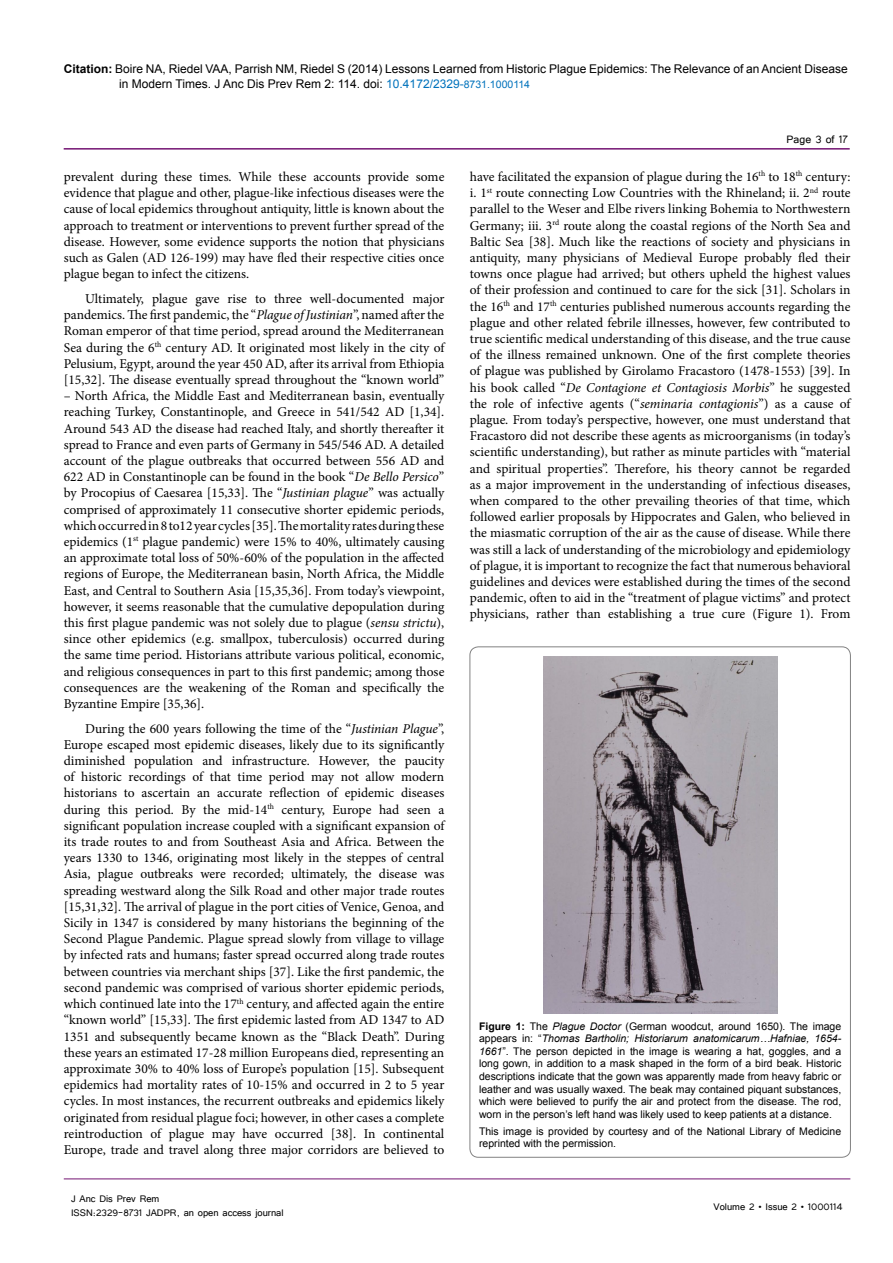
<style>
.page{position:relative;width:893px;height:1263px;background:#fff}
.page>*{position:absolute;margin:0;border:0;box-sizing:border-box;transform-origin:0 0}
.t1{font:13.5px/16.2px "Minion Pro";color:#000;text-align:justify}
.t2{font:13.5px "Tunga";color:#000}
.t3{font:12px/15px "Arial";color:#000}
.t4{font:12px/14.4px "Tunga";color:#000}
.t5{font:10.5px/12.6px "Arial";color:#000;text-align:justify}
.s1{font-weight:700}
.s2{color:#0072bc}
.s3{font-size:10.5px;color:#0072bc}
.s4{font-style:italic}
</style>
<div class="page">
<hr style="left:64px;top:148px;width:786px;height:2px;background:#741472">
<hr style="left:64px;top:1179px;width:786px;height:1px;background:#741472">
<img style="left:543px;top:657px;width:234px;height:356px">
<p class="t3" style="left:119px;top:61px;width:730px;text-indent:-55px"><span class="s1">Citation:</span> Boire NA, Riedel VAA, Parrish NM, Riedel S (2014) Lessons Learned from Historic Plague Epidemics: The Relevance of an Ancient Disease in Modern Times. J Anc Dis Prev Rem 2: 114. doi: <span class="s2">10.4172/2329-</span><span class="s3">8731.1000114</span></p>
<p class="t1" style="left:64px;top:169px;width:382px">prevalent during these times. While these accounts provide some evidence that plague and other, plague-like infectious diseases were the cause of local epidemics throughout antiquity, little is known about the approach to treatment or interventions to prevent further spread of the disease. However, some evidence supports the notion that physicians such as Galen (AD 126-199) may have fled their respective cities once plague began to infect the citizens.</p>
<p class="t1" style="left:64px;top:291px;width:382px;text-indent:21px">Ultimately, plague gave rise to three well-documented major pandemics. The first pandemic, the “<span class="s4">Plague of Justinian</span>”, named after the Roman emperor of that time period, spread around the Mediterranean Sea during the 6<sup>th</sup> century AD. It originated most likely in the city of Pelusium, Egypt, around the year 450 AD, after its arrival from Ethiopia [15,32]. The disease eventually spread throughout the “known world”</p>
<p class="t1" style="left:64px;top:388px;width:382px">– North Africa, the Middle East and Mediterranean basin, eventually reaching Turkey, Constantinople, and Greece in 541/542 AD [1,34].<br>Around 543 AD the disease had reached Italy, and shortly thereafter it spread to France and even parts of Germany in 545/546 AD. A detailed account of the plague outbreaks that occurred between 556 AD and 622 AD in Constantinople can be found in the book “<span class="s4">De Bello Persico</span>” by Procopius of Caesarea [15,33]. The “<span class="s4">Justinian plague</span>” was actually comprised of approximately 11 consecutive shorter epidemic periods, which occurred in 8 to12 year cycles [35]. The mortality rates during these epidemics (1<sup>st</sup> plague pandemic) were 15% to 40%, ultimately causing an approximate total loss of 50%-60% of the population in the affected regions of Europe, the Mediterranean basin, North Africa, the Middle East, and Central to Southern Asia [15,35,36]. From today’s viewpoint, however, it seems reasonable that the cumulative depopulation during this first plague pandemic was not solely due to plague (<span class="s4">sensu strictu</span>), since other epidemics (e.g. smallpox, tuberculosis) occurred during the same time period. Historians attribute various political, economic, and religious consequences in part to this first pandemic; among those consequences are the weakening of the Roman and specifically the Byzantine Empire [35,36].</p>
<p class="t1" style="left:64px;top:720px;width:382px;text-indent:21px">During the 600 years following the time of the “<span class="s4">Justinian Plague</span>”, Europe escaped most epidemic diseases, likely due to its significantly diminished population and infrastructure. However, the paucity of historic recordings of that time period may not allow modern historians to ascertain an accurate reflection of epidemic diseases during this period. By the mid-14<sup>th</sup> century, Europe had seen a significant population increase coupled with a significant expansion of its trade routes to and from Southeast Asia and Africa. Between the years 1330 to 1346, originating most likely in the steppes of central Asia, plague outbreaks were recorded; ultimately, the disease was spreading westward along the Silk Road and other major trade routes [15,31,32]. The arrival of plague in the port cities of Venice, Genoa, and Sicily in 1347 is considered by many historians the beginning of the Second Plague Pandemic. Plague spread slowly from village to village by infected rats and humans; faster spread occurred along trade routes between countries via merchant ships [37]. Like the first pandemic, the second pandemic was comprised of various shorter epidemic periods, which continued late into the 17<sup>th</sup> century, and affected again the entire “known world” [15,33]. The first epidemic lasted from AD 1347 to AD 1351 and subsequently became known as the “Black Death”. During these years an estimated 17-28 million Europeans died, representing an approximate 30% to 40% loss of Europe’s population [15]. Subsequent epidemics had mortality rates of 10-15% and occurred in 2 to 5 year cycles. In most instances, the recurrent outbreaks and epidemics likely originated from residual plague foci; however, in other cases a complete reintroduction of plague may have occurred [38]. In continental Europe, trade and travel along three major corridors are believed to</p>
<p class="t4" style="left:71px;top:1190px;width:214px">J Anc Dis Prev Rem<br>ISSN:2329-8731 JADPR, an open access journal</p>
<p class="t2" style="left:787px;top:131px;width:63px">Page 3 of 17</p>
<p class="t1" style="left:470px;top:169px;width:382px">have facilitated the expansion of plague during the 16<sup>th</sup> to 18<sup>th</sup> century: i. 1<sup>st</sup> route connecting Low Countries with the Rhineland; ii. 2<sup>nd</sup> route parallel to the Weser and Elbe rivers linking Bohemia to Northwestern Germany; iii. 3<sup>rd</sup> route along the coastal regions of the North Sea and Baltic Sea [38]. Much like the reactions of society and physicians in antiquity, many physicians of Medieval Europe probably fled their towns once plague had arrived; but others upheld the highest values of their profession and continued to care for the sick [31]. Scholars in the 16<sup>th</sup> and 17<sup>th</sup> centuries published numerous accounts regarding the plague and other related febrile illnesses, however, few contributed to true scientific medical understanding of this disease, and the true cause of the illness remained unknown. One of the first complete theories of plague was published by Girolamo Fracastoro (1478-1553) [39]. In his book called “<span class="s4">De Contagione et Contagiosis Morbis</span>” he suggested the role of infective agents (“<span class="s4">seminaria contagionis</span>”) as a cause of plague. From today’s perspective, however, one must understand that Fracastoro did not describe these agents as microorganisms (in today’s scientific understanding), but rather as minute particles with “material and spiritual properties”. Therefore, his theory cannot be regarded as a major improvement in the understanding of infectious diseases, when compared to the other prevailing theories of that time, which followed earlier proposals by Hippocrates and Galen, who believed in the miasmatic corruption of the air as the cause of disease. While there was still a lack of understanding of the microbiology and epidemiology of plague, it is important to recognize the fact that numerous behavioral guidelines and devices were established during the times of the second pandemic, often to aid in the “treatment of plague victims” and protect physicians, rather than establishing a true cure (Figure 1). From</p>
<p class="t5" style="left:479px;top:1020px;width:364px"><span class="s1">Figure 1:</span> The <span class="s4">Plague Doctor</span> (German woodcut, around 1650). The image appears in: “<span class="s4">Thomas Bartholin; Historiarum anatomicarum…Hafniae, 1654- 1661</span>”. The person depicted in the image is wearing a hat, goggles, and a long gown, in addition to a mask shaped in the form of a bird beak. Historic descriptions indicate that the gown was apparently made from heavy fabric or leather and was usually waxed. The beak may contained piquant substances, which were believed to purify the air and protect from the disease. The rod, worn in the person’s left hand was likely used to keep patients at a distance.</p>
<p class="t5" style="left:479px;top:1125px;width:364px">This image is provided by courtesy and of the National Library of Medicine reprinted with the permission.</p>
<p class="t4" style="left:713px;top:1199px;width:131px">Volume 2 • Issue 2 • 1000114</p>
</div>
